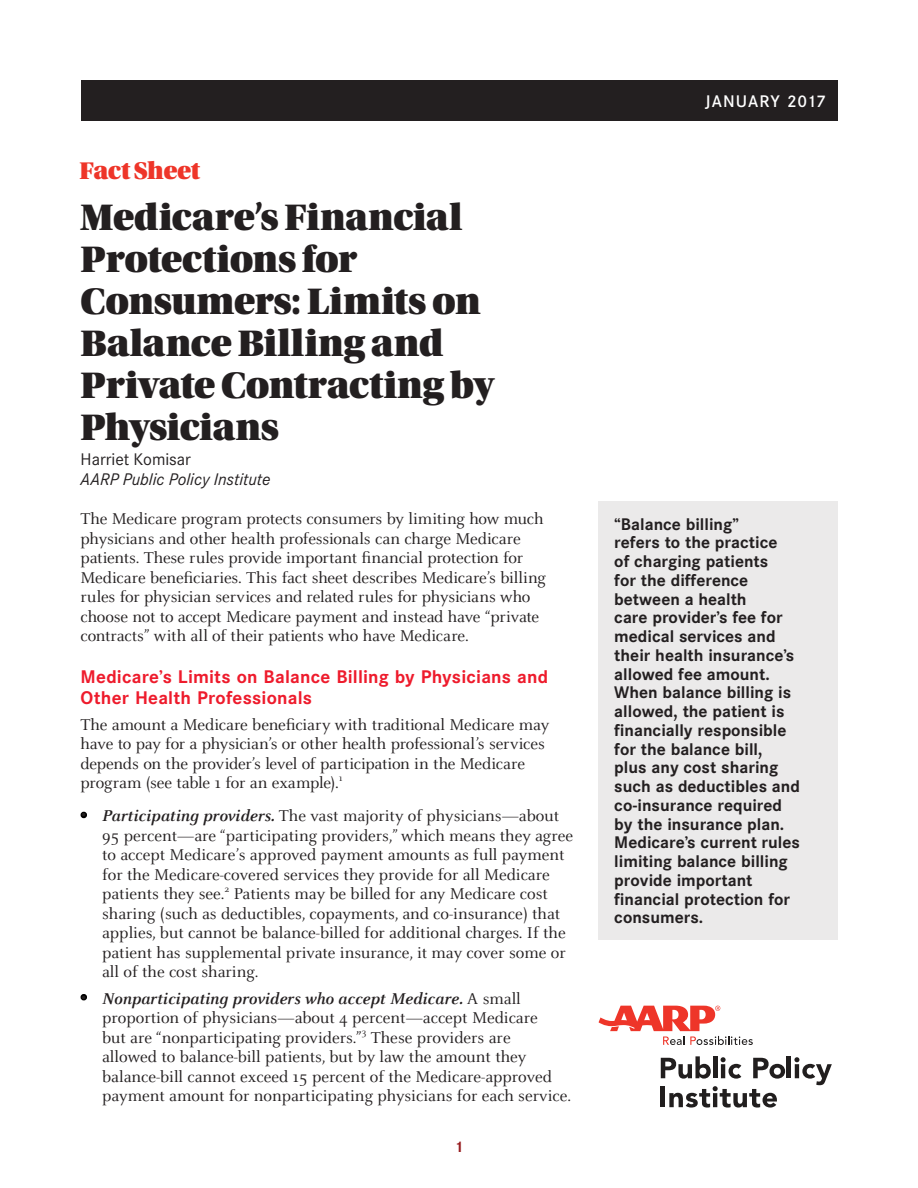
<style>
.page{position:relative;width:918px;height:1188px;background:#fff}
.page>*{position:absolute;margin:0;border:0;box-sizing:border-box;transform-origin:0 0}
.t1{font:39px/42px "Utopia Std Black Headline";letter-spacing:-.01em;color:#231f20}
.t2{font:25.5px "Utopia Std Black Headline";letter-spacing:-.015em;color:#ee3529}
.t3{font:700 18px/21px "Corporate S";letter-spacing:.01em;color:#ee1b2c}
.t4{font:17.25px/19.5px "Celeste Pro";color:#231f20}
.SummaryBox{font:700 16.5px/18.8px "Corporate S";color:#231f20}
.AuthorAffiliation{font:italic 16.5px "Corporate S";color:#231f20}
.Author{font:16.5px "Corporate S";color:#231f20}
.t5{font:500 16.5px "Corporate S";letter-spacing:.06em;color:#fff}
.PageNumber{font:700 15px "Corporate S";color:#961a1d}
.s1{font-weight:700;font-style:italic}
</style>
<div class="page">
<svg style="left:661px;top:1056px;width:50px;height:23px"></svg>
<div style="left:713px;top:1056px;width:5px;height:22px;background:#211e1e"></div>
<svg style="left:721px;top:1057px;width:20px;height:22px"></svg>
<svg style="left:753px;top:1058px;width:32px;height:21px"></svg>
<hr style="left:787px;top:1056px;width:4px;height:22px;background:#211e1e">
<svg style="left:794px;top:1057px;width:38px;height:28px"></svg>
<hr style="left:661px;top:1087px;width:4px;height:20px;background:#211e1e">
<svg style="left:669px;top:1086px;width:108px;height:22px"></svg>
<svg style="left:599px;top:1006px;width:154px;height:39px"></svg>
<div style="left:81px;top:81px;width:756px;height:40px;background:#231f20"></div>
<div style="left:598px;top:501px;width:240px;height:439px;background:#ebeaea"></div>
<svg style="left:80px;top:811px;width:7px;height:8px"></svg>
<svg style="left:80px;top:994px;width:7px;height:7px"></svg>
<h2 class="t2" style="left:80px;top:158px;width:122px">Fact Sheet</h2>
<h1 class="t1" style="left:81px;top:197px;width:414px">Medicare’s Financial<br>Protections for<br>Consumers: Limits on<br>Balance Billing and<br>Private Contracting by<br>Physicians</h1>
<p class="Author" style="left:81px;top:450px;width:112px">Harriet Komisar</p>
<p class="AuthorAffiliation" style="left:81px;top:469px;width:191px">AARP Public Policy Institute</p>
<p class="t4" style="left:81px;top:509px;width:467px">The Medicare program protects consumers by limiting how much physicians and other health professionals can charge Medicare patients. These rules provide important financial protection for Medicare beneficiaries. This fact sheet describes Medicare’s billing rules for physician services and related rules for physicians who choose not to accept Medicare payment and instead have “private contracts” with all of their patients who have Medicare.</p>
<h2 class="t3" style="left:81px;top:666px;width:469px">Medicare’s Limits on Balance Billing by Physicians and<br>Other Health Professionals</h2>
<p class="t4" style="left:81px;top:715px;width:470px">The amount a Medicare beneficiary with traditional Medicare may have to pay for a physician’s or other health professional’s services depends on the provider’s level of participation in the Medicare program (see table 1 for an example).<sup>1</sup></p>
<p class="t4" style="left:102px;top:806px;width:473px"><span class="s1">Participating providers.</span> The vast majority of physicians—about 95 percent—are “participating providers,” which means they agree to accept Medicare’s approved payment amounts as full payment for the Medicare-covered services they provide for all Medicare patients they see.<sup>2</sup> Patients may be billed for any Medicare cost sharing (such as deductibles, copayments, and co-insurance) that applies, but cannot be balance-billed for additional charges. If the patient has supplemental private insurance, it may cover some or all of the cost sharing.</p>
<p class="t4" style="left:102px;top:988px;width:470px"><span class="s1">Nonparticipating providers who accept Medicare.</span> A small proportion of physicians—about 4 percent—accept Medicare<br>but are “nonparticipating providers.”<sup>3</sup> These providers are<br>allowed to balance-bill patients, but by law the amount they balance-bill cannot exceed 15 percent of the Medicare-approved payment amount for nonparticipating physicians for each service.</p>
<p class="PageNumber" style="left:454px;top:1138px;width:11px">1</p>
<p class="t5" style="left:705px;top:92px;width:123px">JANUARY 2017</p>
<p class="SummaryBox" style="left:614px;top:515px;width:187px">“Balance billing”<br>refers to the practice<br>of charging patients<br>for the difference between a health<br>care provider’s fee for medical services and their health insurance’s allowed fee amount.<br>When balance billing is allowed, the patient is financially responsible for the balance bill,<br>plus any cost sharing such as deductibles and co-insurance required by the insurance plan.<br>Medicare’s current rules limiting balance billing provide important financial protection for consumers.</p>
</div>
